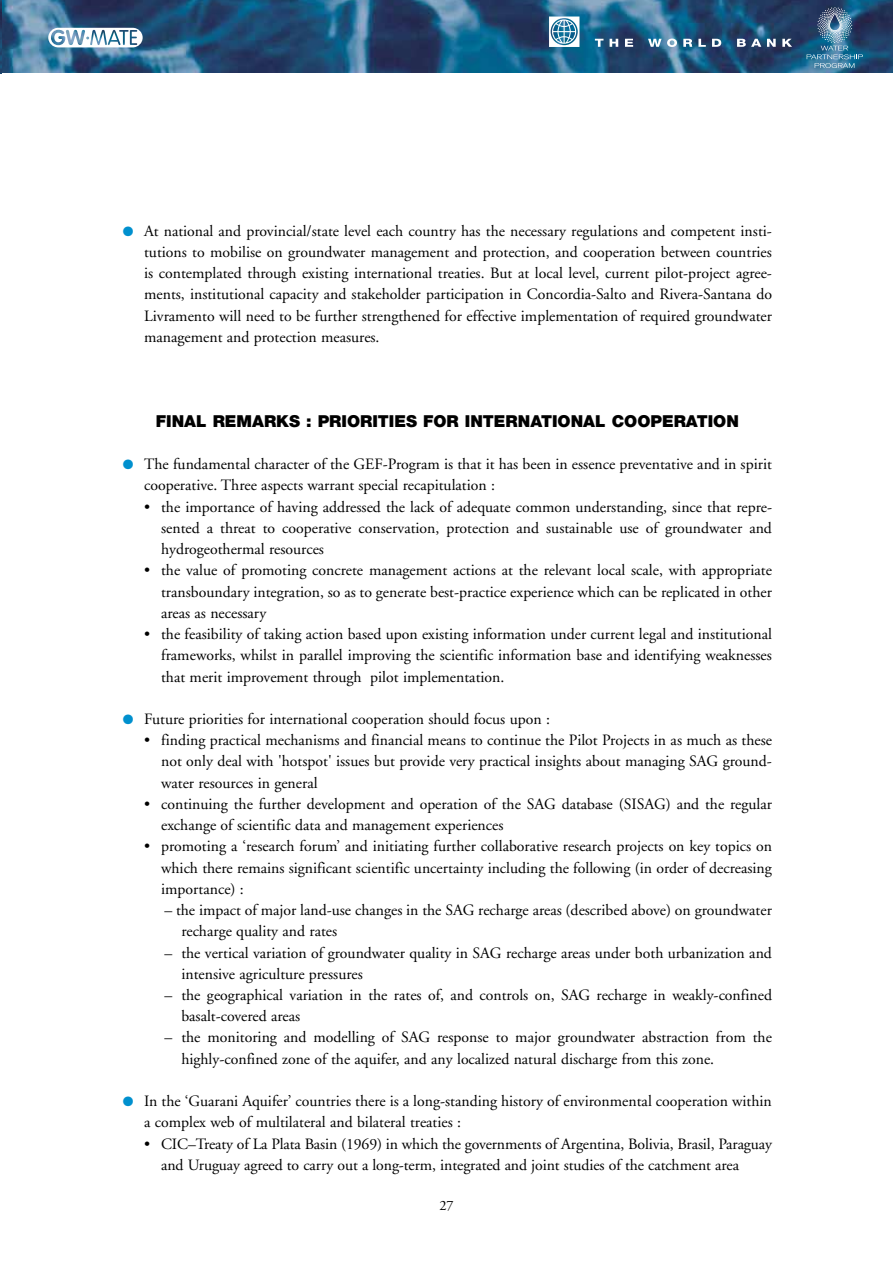
<style>
.page{position:relative;width:893px;height:1263px;background:#fff}
.page>*{position:absolute;margin:0;border:0;box-sizing:border-box;transform-origin:0 0}
.t1{font:900 16.5px "Helvetica Neue";color:#000}
.t2{font:15.75px/21.3px "Adobe Garamond";color:#000}
.t3{font:14.25px "Adobe Garamond";color:#000}
.s1{color:#0090ce}
</style>
<div class="page">
<img style="left:1px;top:0;width:892px;height:73px">
<svg style="left:549px;top:17px;width:30px;height:30px"></svg>
<svg style="left:595px;top:39px;width:8px;height:8px"></svg>
<svg style="left:610px;top:13px;width:96px;height:34px;background:#3a6d91"></svg>
<svg style="left:712px;top:35px;width:64px;height:12px"></svg>
<svg style="left:782px;top:35px;width:10px;height:12px"></svg>
<svg style="left:48px;top:28px;width:95px;height:19px"></svg>
<svg style="left:807px;top:7px;width:56px;height:61px;background:#437192"></svg>
<hr style="left:0;top:0;width:1px;height:73px;background:#0090ce">
<p class="t2" style="left:144px;top:220px;width:629px;text-align:justify;text-indent:-21px"><span class="s1">●</span> At national and provincial/state level each country has the necessary regulations and competent insti&shy;tutions to mobilise on groundwater management and protection, and cooperation between countries is contemplated through existing international treaties. But at local level, current pilot-project agree&shy;ments, institutional capacity and stakeholder participation in Concordia-Salto and Rivera-Santana do Livramento will need to be further strengthened for effective implementation of required groundwater management and protection measures.</p>
<p class="t1" style="left:156px;top:411px;width:584px">FINAL REMARKS : PRIORITIES FOR INTERNATIONAL COOPERATION</p>
<p class="t2" style="left:144px;top:454px;width:629px;text-indent:-21px"><span class="s1">●</span> The fundamental character of the GEF-Program is that it has been in essence preventative and in spirit cooperative. Three aspects warrant special recapitulation :</p>
<p class="t2" style="left:161px;top:496px;width:612px;text-align:justify;text-indent:-17px">• the importance of having addressed the lack of adequate common understanding, since that repre&shy;sented a threat to cooperative conservation, protection and sustainable use of groundwater and hydrogeothermal resources</p>
<p class="t2" style="left:161px;top:560px;width:612px;text-align:justify;text-indent:-17px">• the value of promoting concrete management actions at the relevant local scale, with appropriate transboundary integration, so as to generate best-practice experience which can be replicated in other areas as necessary</p>
<p class="t2" style="left:161px;top:624px;width:612px;text-align:justify;text-indent:-17px">• the feasibility of taking action based upon existing information under current legal and institutional frameworks, whilst in parallel improving the scientific information base and identifying weaknesses that merit improvement through pilot implementation.</p>
<p class="t2" style="left:123px;top:709px;width:429px"><span class="s1">●</span> Future priorities for international cooperation should focus upon :</p>
<p class="t2" style="left:161px;top:730px;width:612px;text-align:justify;text-indent:-17px">• finding practical mechanisms and financial means to continue the Pilot Projects in as much as these not only deal with 'hotspot' issues but provide very practical insights about managing SAG ground&shy;water resources in general</p>
<p class="t2" style="left:161px;top:794px;width:612px;text-indent:-17px">• continuing the further development and operation of the SAG database (SISAG) and the regular exchange of scientific data and management experiences</p>
<p class="t2" style="left:161px;top:836px;width:612px;text-align:justify;text-indent:-17px">• promoting a ‘research forum’ and initiating further collaborative research projects on key topics on which there remains significant scientific uncertainty including the following (in order of decreasing importance) :</p>
<p class="t2" style="left:181px;top:900px;width:592px;text-indent:-17px">– the impact of major land-use changes in the SAG recharge areas (described above) on groundwater recharge quality and rates</p>
<p class="t2" style="left:181px;top:942px;width:592px;text-indent:-17px">– the vertical variation of groundwater quality in SAG recharge areas under both urbanization and intensive agriculture pressures</p>
<p class="t2" style="left:181px;top:985px;width:592px;text-indent:-17px">– the geographical variation in the rates of, and controls on, SAG recharge in weakly-confined basalt-covered areas</p>
<p class="t2" style="left:181px;top:1027px;width:592px;text-indent:-17px">– the monitoring and modelling of SAG response to major groundwater abstraction from the highly-confined zone of the aquifer, and any localized natural discharge from this zone.</p>
<p class="t2" style="left:144px;top:1091px;width:629px;text-indent:-21px"><span class="s1">●</span> In the ‘Guarani Aquifer’ countries there is a long-standing history of environmental cooperation within a complex web of multilateral and bilateral treaties :</p>
<p class="t2" style="left:161px;top:1133px;width:612px;text-indent:-17px">• CIC–Treaty of La Plata Basin (1969) in which the governments of Argentina, Bolivia, Brasil, Paraguay and Uruguay agreed to carry out a long-term, integrated and joint studies of the catchment area</p>
<p class="t3" style="left:439px;top:1197px;width:16px">27</p>
</div>
